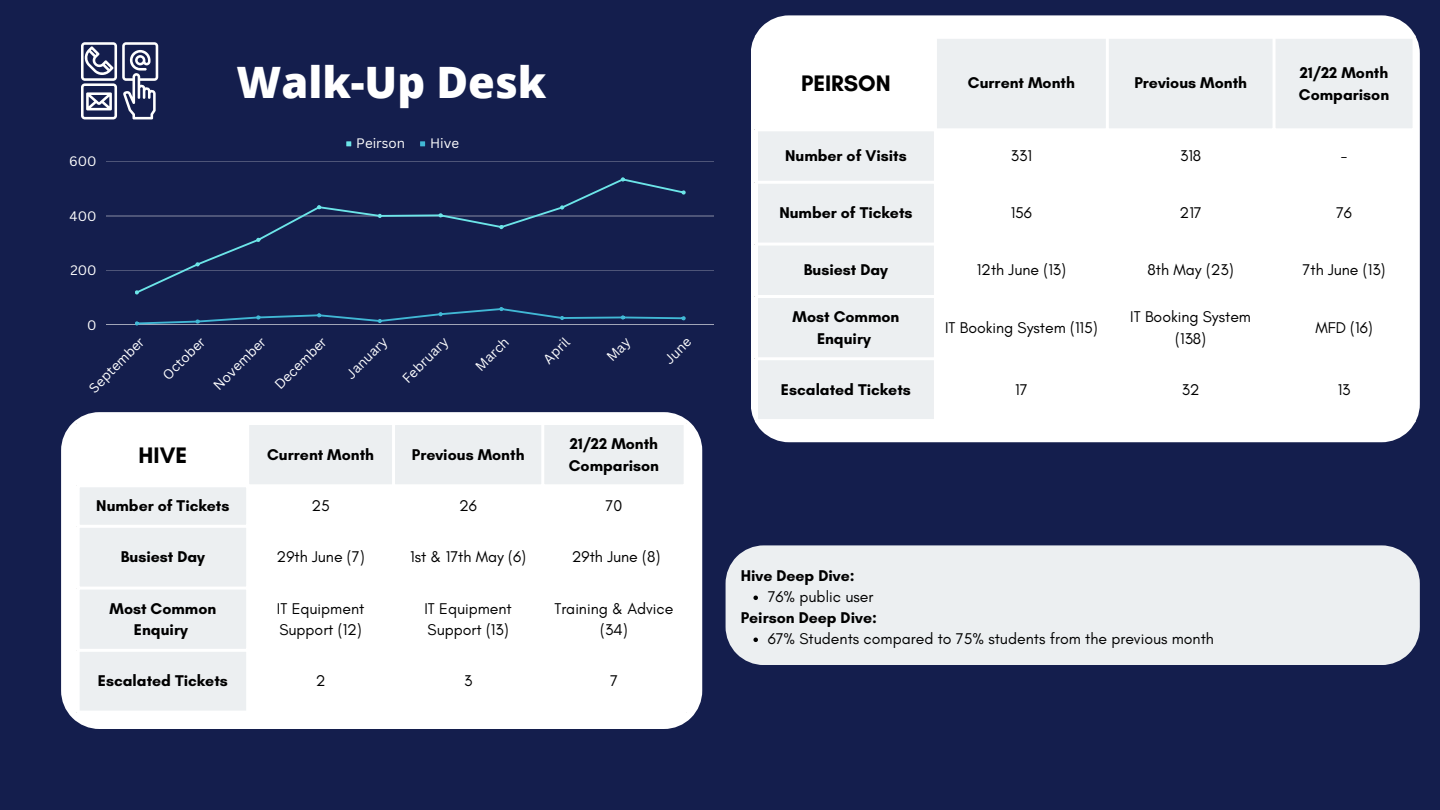
<style>
.page{position:relative;width:1440px;height:810px;background:#141e4d}
.page>*{position:absolute;margin:0;border:0;box-sizing:border-box;transform-origin:0 0}
.t1{font:800 43.3px "Open Sans";color:#fff}
.t2{font:700 22.9px "Glacial Indifference";color:#000}
.t3{font:15.9px/21.8px "Glacial Indifference";color:#000;text-align:center}
.t4{font:700 15.9px/21.8px "Glacial Indifference";color:#000}
.t5{font:13.4px "Canva Sans";color:#fff}
</style>
<div class="page">
<svg style="left:81px;top:42px;width:77px;height:77px"></svg>
<svg style="left:346px;top:141px;width:5px;height:5px"></svg>
<svg style="left:420px;top:141px;width:5px;height:5px"></svg>
<hr style="left:106px;top:162px;width:608px;height:1px;background:#fff">
<hr style="left:106px;top:216px;width:608px;height:1px;background:#fff">
<hr style="left:106px;top:270px;width:608px;height:1px;background:#fff">
<hr style="left:106px;top:325px;width:608px;height:1px;background:#fff">
<svg style="left:135px;top:177px;width:551px;height:118px"></svg>
<svg style="left:135px;top:307px;width:551px;height:19px"></svg>
<div style="left:726px;top:545px;width:694px;height:120px;background:#eceff1"></div>
<svg style="left:753px;top:596px;width:5px;height:4px"></svg>
<svg style="left:753px;top:638px;width:5px;height:4px"></svg>
<svg style="left:751px;top:15px;width:669px;height:427px;background:#f2f3f5"></svg>
<svg style="left:758px;top:39px;width:655px;height:380px;background:#f7f8f9"></svg>
<hr style="left:755px;top:39px;width:3px;height:380px;background:#fff">
<hr style="left:934px;top:39px;width:3px;height:380px;background:#fff">
<hr style="left:1106px;top:39px;width:3px;height:380px;background:#fff">
<hr style="left:1273px;top:39px;width:3px;height:380px;background:#fff">
<hr style="left:1413px;top:39px;width:3px;height:380px;background:#fff">
<hr style="left:755px;top:36px;width:661px;height:3px;background:#fff">
<hr style="left:755px;top:128px;width:661px;height:3px;background:#fff">
<hr style="left:755px;top:181px;width:661px;height:3px;background:#fff">
<hr style="left:755px;top:243px;width:661px;height:3px;background:#fff">
<hr style="left:755px;top:295px;width:661px;height:3px;background:#fff">
<hr style="left:755px;top:357px;width:661px;height:3px;background:#fff">
<hr style="left:755px;top:419px;width:661px;height:3px;background:#fff">
<svg style="left:61px;top:412px;width:641px;height:317px;background:#f2f2f5"></svg>
<svg style="left:80px;top:425px;width:604px;height:286px;background:#f7f8f9"></svg>
<hr style="left:77px;top:425px;width:3px;height:286px;background:#fff">
<hr style="left:246px;top:425px;width:3px;height:286px;background:#fff">
<hr style="left:392px;top:425px;width:3px;height:286px;background:#fff">
<hr style="left:541px;top:425px;width:3px;height:286px;background:#fff">
<hr style="left:684px;top:425px;width:3px;height:286px;background:#fff">
<hr style="left:77px;top:422px;width:610px;height:3px;background:#fff">
<hr style="left:77px;top:484px;width:610px;height:3px;background:#fff">
<hr style="left:77px;top:525px;width:610px;height:3px;background:#fff">
<hr style="left:77px;top:587px;width:610px;height:3px;background:#fff">
<hr style="left:77px;top:649px;width:610px;height:3px;background:#fff">
<hr style="left:77px;top:711px;width:610px;height:3px;background:#fff">
<p class="t5" style="left:69px;top:152px;width:29px">600</p>
<p class="t5" style="left:70px;top:206px;width:28px">400</p>
<p class="t5" style="left:70px;top:261px;width:28px">200</p>
<p class="t5" style="left:87px;top:315px;width:11px">0</p>
<p class="t1" style="left:236px;top:51px;width:312px">Walk-Up Desk</p>
<p class="t5" style="left:356px;top:134px;width:50px">Peirson</p>
<p class="t5" style="left:430px;top:134px;width:30px">Hive</p>
<p class="t5" style="left:85px;top:383px;width:73px;rotate:-45deg">September</p>
<p class="t5" style="left:158px;top:371px;width:55px;rotate:-45deg">October</p>
<p class="t5" style="left:209px;top:381px;width:69px;rotate:-45deg">November</p>
<p class="t5" style="left:270px;top:380px;width:69px;rotate:-45deg">December</p>
<p class="t5" style="left:342px;top:369px;width:53px;rotate:-45deg">January</p>
<p class="t5" style="left:398px;top:374px;width:60px;rotate:-45deg">February</p>
<p class="t5" style="left:471px;top:362px;width:42px;rotate:-45deg">March</p>
<p class="t5" style="left:539px;top:354px;width:32px;rotate:-45deg">April</p>
<p class="t5" style="left:660px;top:355px;width:33px;rotate:-45deg">June</p>
<p class="t2" style="left:139px;top:441px;width:50px">HIVE</p>
<p class="t4" style="left:267px;top:443px;width:108px">Current Month</p>
<p class="t4" style="left:412px;top:443px;width:114px">Previous Month</p>
<p class="t4" style="left:569px;top:433px;width:92px">21/22 Month<br>Comparison</p>
<p class="t4" style="left:96px;top:495px;width:135px">Number of Tickets</p>
<p class="t3" style="left:311px;top:495px;width:20px">25</p>
<p class="t3" style="left:459px;top:495px;width:19px">26</p>
<p class="t3" style="left:606px;top:495px;width:18px">70</p>
<p class="t4" style="left:121px;top:546px;width:86px">Busiest Day</p>
<p class="t3" style="left:277px;top:546px;width:89px">29th June (7)</p>
<p class="t3" style="left:410px;top:546px;width:118px">1st &amp; 17th May (6)</p>
<p class="t3" style="left:572px;top:546px;width:90px">29th June (8)</p>
<p class="t4" style="left:110px;top:597px;width:108px;text-align:center">Most Common<br>Enquiry</p>
<p class="t3" style="left:277px;top:597px;width:89px;text-align:left">IT Equipment<br>Support (12)</p>
<p class="t3" style="left:424px;top:597px;width:89px;text-align:left">IT Equipment<br>Support (13)</p>
<p class="t3" style="left:554px;top:597px;width:121px">Training &amp; Advice (34)</p>
<p class="t4" style="left:98px;top:670px;width:131px">Escalated Tickets</p>
<p class="t3" style="left:316px;top:670px;width:11px">2</p>
<p class="t3" style="left:464px;top:670px;width:10px">3</p>
<p class="t3" style="left:610px;top:670px;width:9px">7</p>
<p class="t2" style="left:801px;top:70px;width:91px">PEIRSON</p>
<p class="t4" style="left:968px;top:72px;width:108px">Current Month</p>
<p class="t4" style="left:1134px;top:72px;width:114px">Previous Month</p>
<p class="t4" style="left:1299px;top:61px;width:92px">21/22 Month<br>Comparison</p>
<p class="t4" style="left:785px;top:144px;width:123px">Number of Visits</p>
<p class="t3" style="left:1011px;top:144px;width:23px">331</p>
<p class="t3" style="left:1180px;top:144px;width:23px">318</p>
<p class="t3" style="left:1341px;top:144px;width:8px">-</p>
<p class="t4" style="left:779px;top:202px;width:135px">Number of Tickets</p>
<p class="t3" style="left:1011px;top:202px;width:23px">156</p>
<p class="t3" style="left:1180px;top:202px;width:24px">217</p>
<p class="t3" style="left:1336px;top:202px;width:17px">76</p>
<p class="t4" style="left:804px;top:258px;width:86px">Busiest Day</p>
<p class="t3" style="left:977px;top:258px;width:91px">12th June (13)</p>
<p class="t3" style="left:1148px;top:258px;width:88px">8th May (23)</p>
<p class="t3" style="left:1303px;top:258px;width:84px">7th June (13)</p>
<p class="t4" style="left:793px;top:306px;width:108px;text-align:center">Most Common<br>Enquiry</p>
<p class="t3" style="left:945px;top:316px;width:154px">IT Booking System (115)</p>
<p class="t3" style="left:1130px;top:306px;width:122px">IT Booking System (138)</p>
<p class="t3" style="left:1315px;top:316px;width:59px">MFD (16)</p>
<p class="t4" style="left:781px;top:378px;width:131px">Escalated Tickets</p>
<p class="t3" style="left:1015px;top:378px;width:14px">17</p>
<p class="t3" style="left:1182px;top:378px;width:20px">32</p>
<p class="t3" style="left:1338px;top:378px;width:14px">13</p>
<p class="t4" style="left:741px;top:565px;width:115px">Hive Deep Dive:</p>
<p class="t4" style="left:741px;top:607px;width:138px">Peirson Deep Dive:</p>
<p class="t3" style="left:768px;top:586px;width:107px">76% public user</p>
<p class="t3" style="left:768px;top:628px;width:448px">67% Students compared to 75% students from the previous month</p>
</div>
